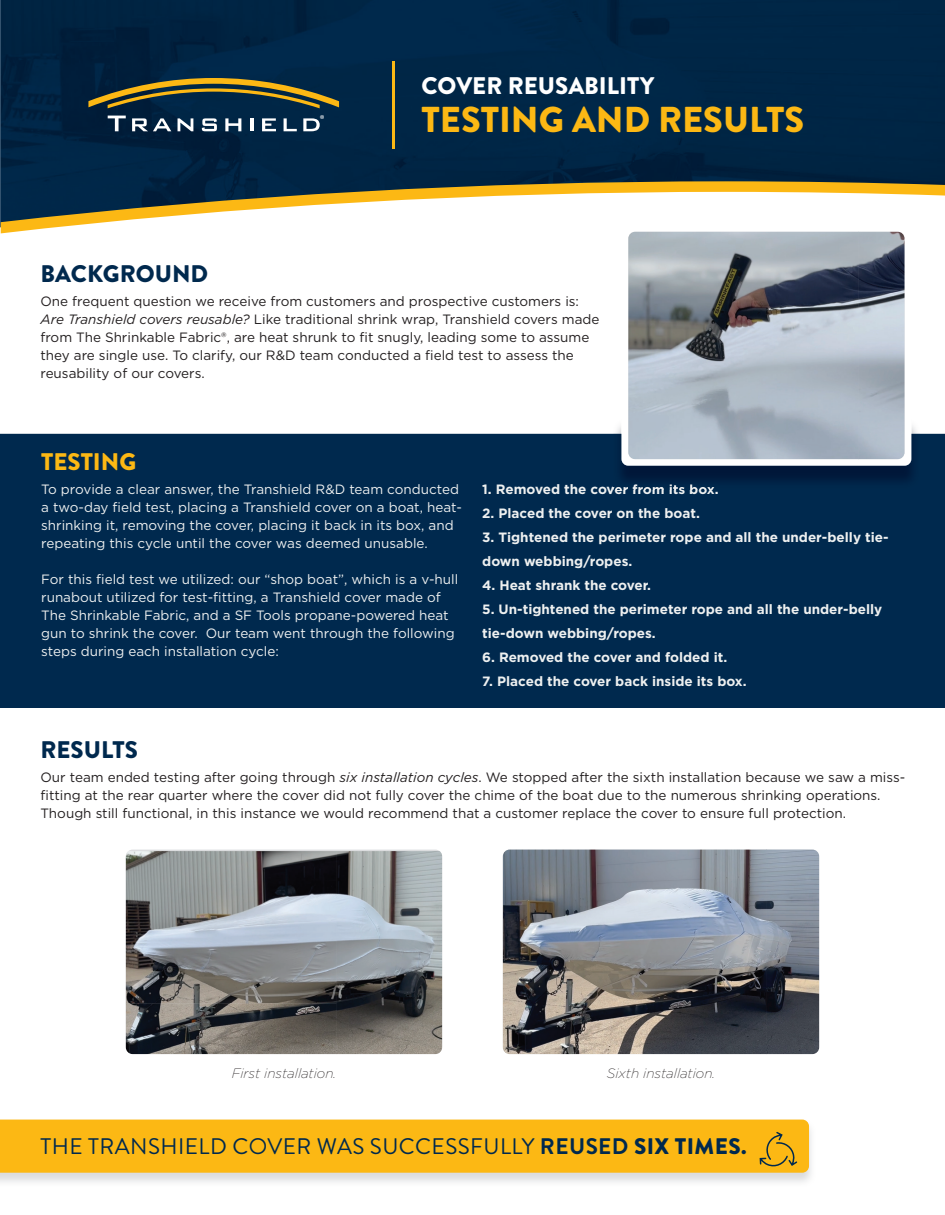
<style>
.page{position:relative;width:945px;height:1215px;background:#fff}
.page>*{position:absolute;margin:0;border:0;box-sizing:border-box;transform-origin:0 0}
.t1{font:900 36px "Brandon Grotesque";color:#fcb814}
.t2{font:900 24px "Brandon Grotesque";color:#00294e}
.t3{font:900 24px "Brandon Grotesque";color:#fff}
.t4{font:900 24px "Brandon Grotesque";color:#fcb814}
.t5{font:22.5px "Brandon Grotesque";letter-spacing:.02em;color:#00294e}
.t6{font:13.5px/18px "Gotham";color:#231f20}
.t7{font:13.5px/18px "Gotham";color:#eef0f0}
.t8{font:700 13.5px/24px "Gotham";color:#eef0f0}
.t9{font:italic 200 13.5px "Gotham";color:#231f20}
.t10{font:11.55px "Myriad Pro";color:#fff}
.s1{font-style:italic}
.s2{font-weight:700}
.s3{font-weight:900}
</style>
<div class="page">
<img style="left:1px;top:0;width:944px;height:181px">
<svg style="left:1px;top:181px;width:944px;height:52px"></svg>
<hr style="left:392px;top:61px;width:3px;height:87px;background:#fcb814">
<svg style="left:108px;top:116px;width:18px;height:15px"></svg>
<svg style="left:132px;top:118px;width:39px;height:13px"></svg>
<svg style="left:178px;top:118px;width:15px;height:13px"></svg>
<svg style="left:202px;top:118px;width:15px;height:13px"></svg>
<svg style="left:225px;top:118px;width:16px;height:13px"></svg>
<svg style="left:250px;top:118px;width:3px;height:13px"></svg>
<svg style="left:262px;top:118px;width:14px;height:13px"></svg>
<svg style="left:284px;top:118px;width:13px;height:13px"></svg>
<svg style="left:303px;top:118px;width:17px;height:13px"></svg>
<svg style="left:88px;top:78px;width:251px;height:30px;background:#484e35"></svg>
<div style="left:0;top:434px;width:945px;height:274px;background:#00294e"></div>
<svg style="left:126px;top:850px;width:316px;height:204px;background:#838689"></svg>
<img style="left:337px;top:851px;width:105px;height:203px">
<img style="left:126px;top:1003px;width:211px;height:51px">
<img style="left:503px;top:850px;width:316px;height:204px">
<img style="left:613px;top:426px;width:307px;height:63px">
<img style="left:613px;top:484px;width:105px;height:5px">
<div style="left:621px;top:413px;width:290px;height:53px;background:#fff;border-radius:7px"></div>
<img style="left:628px;top:232px;width:276px;height:227px">
<div style="left:0;top:1120px;width:809px;height:53px;background:#fcb814"></div>
<h2 class="t3" style="left:422px;top:69px;width:234px">COVER REUSABILITY</h2>
<h2 class="t2" style="left:40px;top:256px;width:169px">BACKGROUND</h2>
<p class="t10" style="left:320px;top:112px;width:6px">®</p>
<h1 class="t1" style="left:422px;top:94px;width:384px">TESTING AND RESULTS</h1>
<p class="t6" style="left:40px;top:292px;width:560px">One frequent question we receive from customers and prospective customers is:<br><span class="s1">Are Transhield covers reusable?</span> Like traditional shrink wrap, Transhield covers made from The Shrinkable Fabric®, are heat shrunk to fit snugly, leading some to assume they are single use. To clarify, our R&amp;D team conducted a field test to assess the reusability of our covers.</p>
<h2 class="t4" style="left:41px;top:445px;width:97px">TESTING</h2>
<p class="t7" style="left:41px;top:480px;width:422px">To provide a clear answer, the Transhield R&amp;D team conducted a two-day field test, placing a Transhield cover on a boat, heat&shy;shrinking it, removing the cover, placing it back in its box, and repeating this cycle until the cover was deemed unusable.</p>
<p class="t7" style="left:41px;top:570px;width:419px">For this field test we utilized: our “shop boat”, which is a v-hull runabout utilized for test-fitting, a Transhield cover made of The Shrinkable Fabric, and a SF Tools propane-powered heat gun to shrink the cover. Our team went through the following steps during each installation cycle:</p>
<p class="t8" style="left:482px;top:477px;width:238px">1. Removed the cover from its box.</p>
<p class="t8" style="left:482px;top:501px;width:219px">2. Placed the cover on the boat.</p>
<p class="t8" style="left:482px;top:525px;width:408px">3. Tightened the perimeter rope and all the under-belly tie&shy;down webbing/ropes.</p>
<p class="t8" style="left:482px;top:573px;width:170px">4. Heat shrank the cover.</p>
<p class="t8" style="left:482px;top:597px;width:402px">5. Un-tightened the perimeter rope and all the under-belly tie-down webbing/ropes.</p>
<p class="t8" style="left:482px;top:645px;width:247px">6. Removed the cover and folded it.</p>
<p class="t8" style="left:482px;top:669px;width:266px">7. Placed the cover back inside its box.</p>
<h2 class="t2" style="left:40px;top:733px;width:99px">RESULTS</h2>
<p class="t6" style="left:40px;top:768px;width:866px">Our team ended testing after going through <span class="s1">six installation cycles</span>. We stopped after the sixth installation because we saw a miss&shy;fitting at the rear quarter where the cover did not fully cover the chime of the boat due to the numerous shrinking operations.<br>Though still functional, in this instance we would recommend that a customer replace the cover to ensure full protection.</p>
<p class="t9" style="left:232px;top:1065px;width:106px">First installation.</p>
<p class="t9" style="left:607px;top:1065px;width:110px">Sixth installation.</p>
<h3 class="t5" style="left:41px;top:1131px;width:707px">THE TRANSHIELD COVER WAS SUCCESSFULLY <span class="s2">REUSED</span> <span class="s3">SIX TIMES.</span></h3>
</div>
